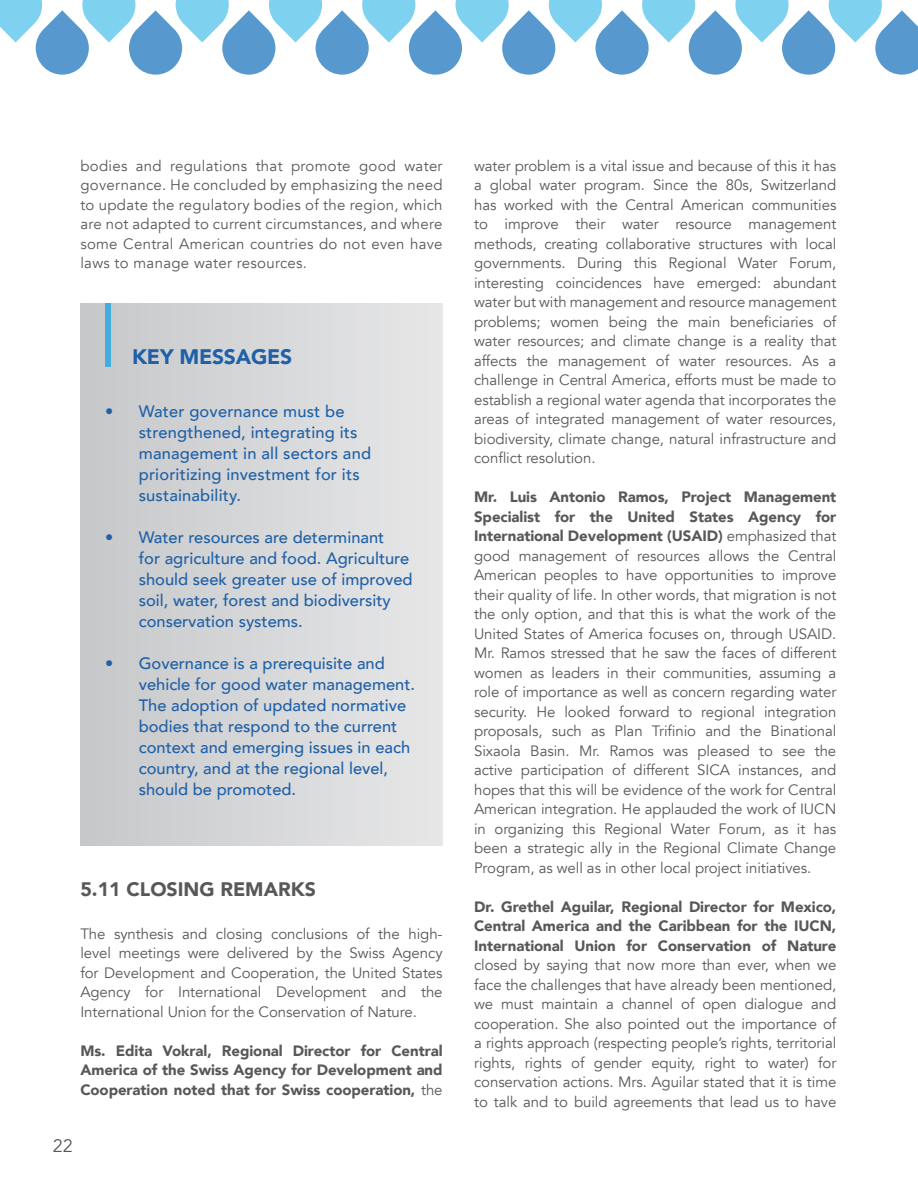
<style>
.page{position:relative;width:918px;height:1188px;background:#fff}
.page>*{position:absolute;margin:0;border:0;box-sizing:border-box;transform-origin:0 0}
.RECUADRO{font:900 21px "Avenir";letter-spacing:-.01em;color:#1f60a7}
.Cuerpo{font:900 19.5px "Avenir";color:#57585a}
.t1{font:18px "Avenir";color:#57585a}
.t2{font:500 16.5px/21px "Avenir";color:#1f60a7}
.Cuerpo-2{font:15px/19.5px "Avenir";letter-spacing:-.005em;color:#57585a;text-align:justify}
.Cuerpo-3{font:900 15px/19.5px "Avenir";letter-spacing:-.005em;color:#57585a;text-align:justify}
.s1{font-weight:400}
.s2{font-weight:900}
</style>
<div class="page">
<svg style="left:0;top:0;width:918px;height:75px"></svg>
<div style="left:80px;top:303px;width:363px;height:543px;background:linear-gradient(to right,#c7c8ca,#e7e7e8)"></div>
<div style="left:105px;top:303px;width:6px;height:64px;background:#40aee0"></div>
<p class="Cuerpo-2" style="left:80px;top:156px;width:364px">bodies and regulations that promote good water governance. He concluded by emphasizing the need to update the regulatory bodies of the region, which are not adapted to current circumstances, and where some Central American countries do not even have laws to manage water resources.</p>
<p class="RECUADRO" style="left:132px;top:339px;width:162px">KEY MESSAGES</p>
<p class="t2" style="left:139px;top:400px;width:234px;text-indent:-34px">• Water governance must be strengthened, integrating its management in all sectors and prioritizing investment for its sustainability.</p>
<p class="t2" style="left:139px;top:526px;width:275px;text-indent:-34px">• Water resources are determinant<br>for agriculture and food. Agriculture should seek greater use of improved soil, water, forest and biodiversity conservation systems.</p>
<p class="t2" style="left:139px;top:652px;width:278px;text-indent:-34px">• Governance is a prerequisite and vehicle for good water management.<br>The adoption of updated normative bodies that respond to the current context and emerging issues in each country, and at the regional level, should be promoted.</p>
<p class="Cuerpo" style="left:80px;top:872px;width:237px">5.11 CLOSING REMARKS</p>
<p class="Cuerpo-2" style="left:80px;top:924px;width:364px">The synthesis and closing conclusions of the high&shy;level meetings were delivered by the Swiss Agency for Development and Cooperation, the United States Agency for International Development and the International Union for the Conservation of Nature.</p>
<p class="Cuerpo-3" style="left:80px;top:1040px;width:364px">Ms. Edita Vokral, Regional Director for Central America of the Swiss Agency for Development and Cooperation noted that for Swiss cooperation, <span class="s1">the</span></p>
<p class="t1" style="left:53px;top:1135px;width:22px">22</p>
<p class="Cuerpo-2" style="left:474px;top:156px;width:364px">water problem is a vital issue and because of this it has a global water program. Since the 80s, Switzerland has worked with the Central American communities to improve their water resource management methods, creating collaborative structures with local governments. During this Regional Water Forum, interesting coincidences have emerged: abundant water but with management and resource management problems; women being the main beneficiaries of water resources; and climate change is a reality that affects the management of water resources. As a challenge in Central America, efforts must be made to establish a regional water agenda that incorporates the areas of integrated management of water resources, biodiversity, climate change, natural infrastructure and conflict resolution.</p>
<p class="Cuerpo-2" style="left:474px;top:487px;width:364px"><span class="s2">Mr. Luis Antonio Ramos, Project Management Specialist for the United States Agency for International Development (USAID)</span> emphasized that good management of resources allows the Central American peoples to have opportunities to improve their quality of life. In other words, that migration is not the only option, and that this is what the work of the United States of America focuses on, through USAID.<br>Mr. Ramos stressed that he saw the faces of different women as leaders in their communities, assuming a role of importance as well as concern regarding water security. He looked forward to regional integration proposals, such as Plan Trifinio and the Binational Sixaola Basin. Mr. Ramos was pleased to see the active participation of different SICA instances, and hopes that this will be evidence of the work for Central American integration. He applauded the work of IUCN in organizing this Regional Water Forum, as it has been a strategic ally in the Regional Climate Change Program, as well as in other local project initiatives.</p>
<p class="Cuerpo-2" style="left:474px;top:897px;width:364px"><span class="s2">Dr. Grethel Aguilar, Regional Director for Mexico, Central America and the Caribbean for the IUCN, International Union for Conservation of Nature </span>closed by saying that now more than ever, when we face the challenges that have already been mentioned, we must maintain a channel of open dialogue and cooperation. She also pointed out the importance of a rights approach (respecting people’s rights, territorial rights, rights of gender equity, right to water) for conservation actions. Mrs. Aguilar stated that it is time to talk and to build agreements that lead us to have</p>
</div>
